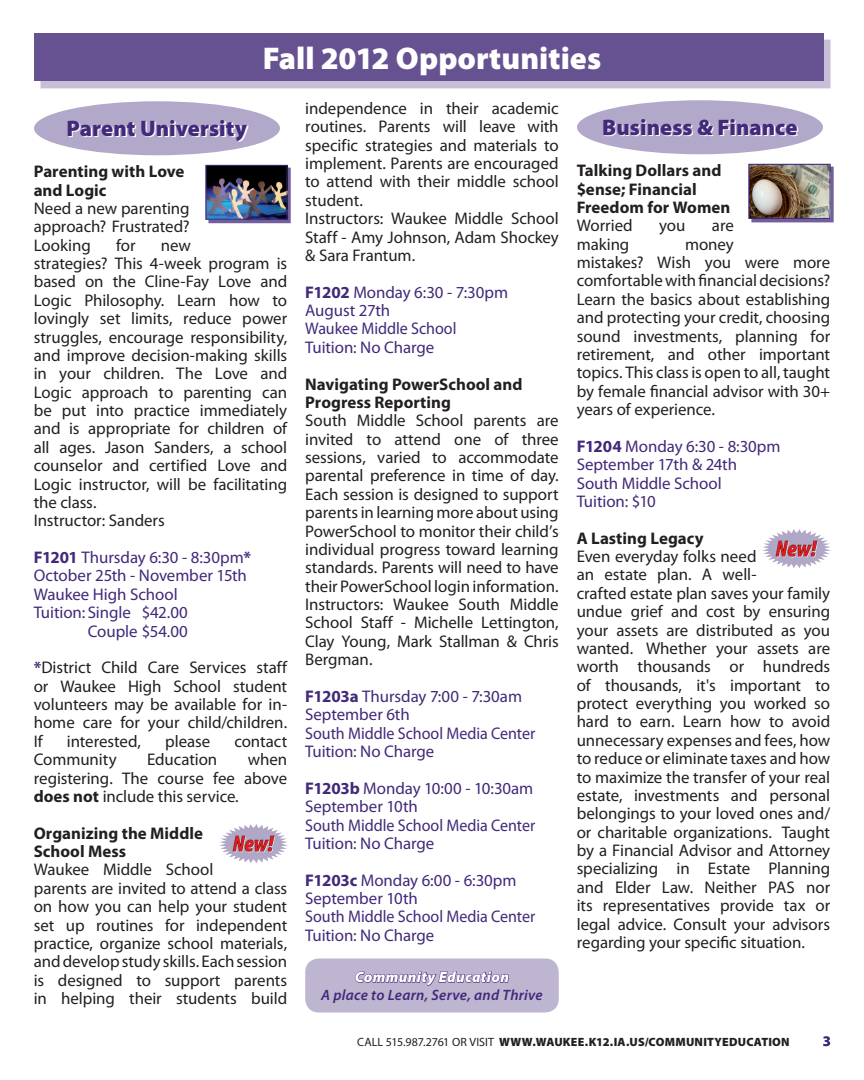
<style>
.page{position:relative;width:864px;height:1080px;background:#fff}
.page>*{position:absolute;margin:0;border:0;box-sizing:border-box;transform-origin:0 0}
.t1{font:900 31.5px "Myriad Pro";color:#fff}
.t2{font:900 22.5px "Myriad Pro";color:#42297a}
.t3{font:16.8px/18.3px "Myriad Pro";letter-spacing:-.005em;color:#231f20}
.t4{font:16.8px/18.3px "Myriad Pro";letter-spacing:-.005em;color:#42297a}
.t5{font:700 16.8px/18.3px "Myriad Pro";color:#231f20}
.t6{font:italic 600 15px "Myriad Pro";letter-spacing:.02em;color:#42297a}
.t7{font:italic 900 15px "Myriad Pro";letter-spacing:.025em;color:#fff}
.t8{font:900 12px "Myriad Pro";letter-spacing:.015em;color:#231f20}
.t9{font:12px "Myriad Pro";letter-spacing:.005em;color:#231f20}
.s1{font-weight:700}
.s2{font-weight:700;color:#42297a}
.s3{font-weight:900}
</style>
<div class="page">
<svg style="left:823px;top:1036px;width:7px;height:10px"></svg>
<div style="left:39px;top:39px;width:793px;height:50px;background:#c6bfd7"></div>
<div style="left:34px;top:34px;width:790px;height:47px;background:#665291"></div>
<svg style="left:34px;top:101px;width:246px;height:55px;fill:#b2a8c9"></svg>
<div style="left:208px;top:167px;width:84px;height:58px;background:#42297a;opacity:.5"></div>
<img style="left:208px;top:167px;width:77px;height:50px">
<div style="left:206px;top:165px;width:81px;height:54px;border:1px solid #42297a"></div>
<img style="left:219px;top:825px;width:68px;height:38px">
<svg style="left:577px;top:100px;width:246px;height:55px;fill:#b2a8c9"></svg>
<div style="left:751px;top:166px;width:84px;height:58px;background:#42297a;opacity:.5"></div>
<div style="left:749px;top:164px;width:81px;height:55px;border:1px solid #42297a"></div>
<img style="left:762px;top:529px;width:68px;height:39px">
<div style="left:305px;top:958px;width:254px;height:54px;background:#beb5d1;border-radius:14px"></div>
<svg style="left:355px;top:971px;width:154px;height:15px"></svg>
<h1 class="t1" style="left:263px;top:38px;width:340px">Fall 2012 Opportunities</h1>
<h2 class="t2" style="left:67px;top:113px;width:182px">Parent University</h2>
<p class="t5" style="left:34px;top:162px;width:152px">Parenting with Love and Logic</p>
<p class="t3" style="left:34px;top:199px;width:157px;text-align:justify">N eed a new parenting approach? Frustrated?<br>Looking</p>
<p class="t3" style="left:116px;top:236px;width:21px">for</p>
<p class="t3" style="left:34px;top:236px;width:255px;text-indent:127px">new<br>strategies? This 4-week program is based on the Cline-Fay Love and<br>Logic Philosophy. Learn how to lovingly set limits, reduce power struggles, encourage responsibility, and improve decision-making skills in your children. The Love and<br>Logic approach to parenting can be put into practice immediately and is appropriate for children of all ages. Jason Sanders, a school counselor and certified Love and<br>Logic instructor, will be facilitating the class.<br>Instructor: Sanders</p>
<p class="t4" style="left:34px;top:548px;width:219px"><span class="s1">F1201</span> Thursday 6:30 - 8:30pm<span class="s1">*</span></p>
<p class="t4" style="left:34px;top:566px;width:215px">October 25th - November 15th</p>
<p class="t4" style="left:34px;top:585px;width:145px">Waukee High School</p>
<p class="t4" style="left:34px;top:603px;width:156px">Tuition: Single $42.00</p>
<p class="t4" style="left:88px;top:622px;width:102px">Couple $54.00</p>
<p class="t3" style="left:34px;top:658px;width:255px;text-align:justify"><span class="s2">*</span>District Child Care Services staff or Waukee High School student volunteers may be available for in&shy;home care for your child/children.<br>If</p>
<p class="t3" style="left:67px;top:732px;width:76px">interested,</p>
<p class="t3" style="left:165px;top:732px;width:47px">please</p>
<p class="t3" style="left:234px;top:732px;width:54px">contact</p>
<p class="t3" style="left:34px;top:750px;width:84px">Community</p>
<p class="t3" style="left:147px;top:750px;width:72px">Education</p>
<p class="t3" style="left:34px;top:750px;width:255px;text-align:justify;text-indent:214px">when registering. The course fee above <span class="s1">does not</span> include this service.</p>
<p class="t5" style="left:34px;top:823px;width:171px">Organizing the Middle<br>School Mess</p>
<p class="t3" style="left:34px;top:860px;width:255px">Waukee Middle School<br>parents are invited to attend a class on how you can help your student set up routines for independent practice, organize school materials, and develop study skills. Each session is designed to support parents in helping their students build</p>
<p class="t3" style="left:305px;top:99px;width:255px">independence in their academic routines. Parents will leave with specific strategies and materials to implement. Parents are encouraged to attend with their middle school student.<br>Instructors: Waukee Middle School<br>Staff - Amy Johnson, Adam Shockey &amp; Sara Frantum.</p>
<p class="t4" style="left:305px;top:283px;width:204px"><span class="s1">F1202</span> Monday 6:30 - 7:30pm<br>August 27th<br>Waukee Middle School<br>Tuition: No Charge</p>
<p class="t5" style="left:305px;top:374px;width:219px">Navigating PowerSchool and<br>Progress Reporting</p>
<p class="t3" style="left:305px;top:411px;width:255px;text-align:justify">South Middle School parents are invited to attend one of three sessions, varied to accommodate parental preference in time of day.<br>Each session is designed to support parents in learning more about using PowerSchool to monitor their child’s individual progress toward learning standards. Parents will need to have their PowerSchool login information.<br>Instructors: Waukee South Middle School Staff - Michelle Lettington, Clay Young, Mark Stallman &amp; Chris Bergman.</p>
<p class="t4" style="left:305px;top:687px;width:232px"><span class="s1">F1203a</span> Thursday 7:00 - 7:30am<br>September 6th<br>South Middle School Media Center<br>Tuition: No Charge</p>
<p class="t4" style="left:305px;top:779px;width:232px"><span class="s1">F1203b</span> Monday 10:00 - 10:30am<br>September 10th<br>South Middle School Media Center<br>Tuition: No Charge</p>
<p class="t4" style="left:305px;top:871px;width:232px"><span class="s1">F1203c</span> Monday 6:00 - 6:30pm<br>September 10th<br>South Middle School Media Center<br>Tuition: No Charge</p>
<p class="t7" style="left:355px;top:967px;width:156px">Community Education</p>
<p class="t6" style="left:321px;top:986px;width:223px">A place to Learn, Serve, and Thrive</p>
<h2 class="t2" style="left:602px;top:112px;width:197px">Business &amp; Finance</h2>
<p class="t5" style="left:577px;top:161px;width:155px">Talking Dollars and $ense; Financial<br>Freedom for Women</p>
<p class="t3" style="left:577px;top:216px;width:57px">Worried</p>
<p class="t3" style="left:659px;top:216px;width:28px">you</p>
<p class="t3" style="left:712px;top:216px;width:23px">are</p>
<p class="t3" style="left:577px;top:235px;width:54px">making</p>
<p class="t3" style="left:577px;top:235px;width:255px;text-indent:108px">money<br>mistakes? Wish you were more comfortable with financial decisions?<br>Learn the basics about establishing and protecting your credit, choosing sound investments, planning for retirement, and other important topics. This class is open to all, taught by female financial advisor with 30+ years of experience.</p>
<p class="t4" style="left:577px;top:437px;width:205px"><span class="s1">F1204</span> Monday 6:30 - 8:30pm<br>September 17th &amp; 24th<br>South Middle School<br>Tuition: $10</p>
<p class="t5" style="left:577px;top:528px;width:128px">A Lasting Legacy</p>
<p class="t3" style="left:577px;top:547px;width:255px">Even everyday folks need<br>an estate plan. A well-<br>crafted estate plan saves your family undue grief and cost by ensuring your assets are distributed as you wanted. Whether your assets are worth thousands or hundreds of thousands, it's important to protect everything you worked so hard to earn. Learn how to avoid unnecessary expenses and fees, how to reduce or eliminate taxes and how to maximize the transfer of your real estate, investments and personal belongings to your loved ones and/ or charitable organizations. Taught by a Financial Advisor and Attorney specializing in Estate Planning and Elder Law. Neither PAS nor its representatives provide tax or legal advice. Consult your advisors regarding your specific situation.</p>
<p class="t9" style="left:357px;top:1035px;width:154px">call 515.987.2761 or visit <span class="s3">www</span></p>
<p class="t8" style="left:532px;top:1034px;width:259px">.waukee.k12.ia.us/communityeducation</p>
</div>
